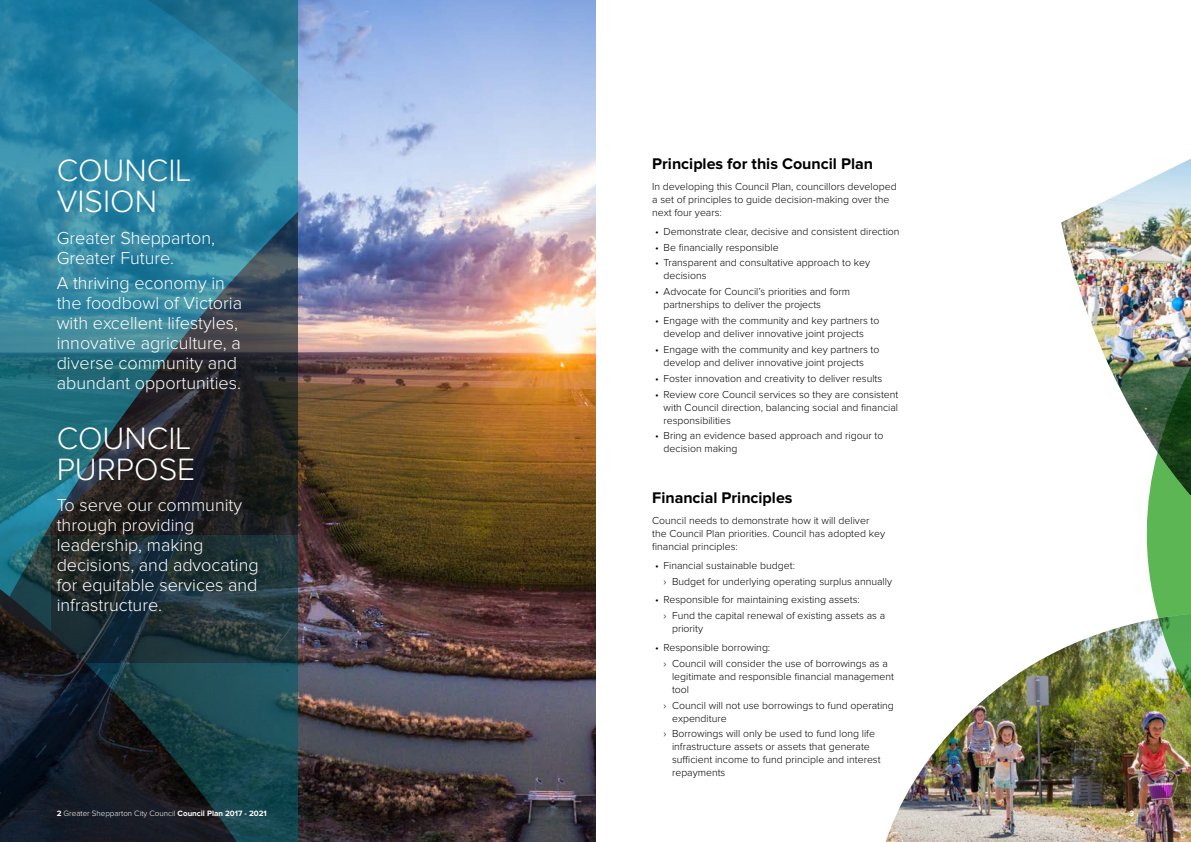
<style>
.page{position:relative;width:1191px;height:842px;background:#fff}
.page>*{position:absolute;margin:0;border:0;box-sizing:border-box;transform-origin:0 0}
.t1{font:300 32px/31px "Proxima Nova";color:#fff}
.t2{font:300 18px/20px "Proxima Nova";color:#fff}
.t3{font:700 16px "Proxima Nova";color:#000}
.t4{font:300 10.5px/13px "Proxima Nova";color:#000}
.t5{font:300 8px "Proxima Nova";color:#fff}
.t6{font:700 8px "Proxima Nova";color:#fff}
.s1{font-weight:700}
</style>
<div class="page">
<img style="left:298px;top:0;width:297px;height:842px">
<img style="left:885px;top:622px;width:306px;height:220px">
<img style="left:1061px;top:159px;width:130px;height:267px">
<img style="left:1141px;top:284px;width:50px;height:453px">
<svg style="left:51px;top:421px;width:247px;height:59px;background:#253337"></svg>
<svg style="left:0;top:0;width:298px;height:421px;background:#2c758e"></svg>
<svg style="left:0;top:480px;width:298px;height:362px;background:#1b3138"></svg>
<h1 class="t1" style="left:57px;top:156px;width:136px">COUNCIL<br>VISION</h1>
<h2 class="t2" style="left:57px;top:228px;width:160px">Greater Shepparton,<br>Greater Future.</h2>
<h2 class="t2" style="left:57px;top:274px;width:187px">A thriving economy in the foodbowl of Victoria with excellent lifestyles, innovative agriculture, a diverse community and abundant opportunities.</h2>
<h1 class="t1" style="left:57px;top:424px;width:140px">COUNCIL<br>PURPOSE</h1>
<h2 class="t2" style="left:57px;top:496px;width:203px">To serve our community through providing leadership, making decisions, and advocating for equitable services and infrastructure.</h2>
<h3 class="t3" style="left:652px;top:156px;width:222px">Principles for this Council Plan</h3>
<p class="t4" style="left:652px;top:181px;width:246px">In developing this Council Plan, councillors developed a set of principles to guide decision-making over the next four years:</p>
<p class="t4" style="left:655px;top:225px;width:246px">• Demonstrate clear, decisive and consistent direction</p>
<p class="t4" style="left:655px;top:241px;width:125px">• Be financially responsible</p>
<p class="t4" style="left:663px;top:257px;width:208px;text-indent:-9px">• Transparent and consultative approach to key decisions</p>
<p class="t4" style="left:663px;top:286px;width:188px;text-indent:-9px">• Advocate for Council’s priorities and form partnerships to deliver the projects</p>
<p class="t4" style="left:663px;top:315px;width:217px;text-indent:-9px">• Engage with the community and key partners to develop and deliver innovative joint projects</p>
<p class="t4" style="left:663px;top:343px;width:217px;text-indent:-9px">• Engage with the community and key partners to develop and deliver innovative joint projects</p>
<p class="t4" style="left:655px;top:372px;width:229px">• Foster innovation and creativity to deliver results</p>
<p class="t4" style="left:663px;top:388px;width:236px;text-align:justify;text-indent:-9px">• Review core Council services so they are consistent with Council direction, balancing social and financial responsibilities</p>
<p class="t4" style="left:663px;top:430px;width:221px;text-indent:-9px">• Bring an evidence based approach and rigour to decision making</p>
<h3 class="t3" style="left:652px;top:490px;width:142px">Financial Principles</h3>
<p class="t4" style="left:652px;top:515px;width:234px">Council needs to demonstrate how it will deliver the Council Plan priorities. Council has adopted key financial principles:</p>
<p class="t4" style="left:663px;top:558px;width:230px;line-height:15.8px;text-indent:-9px">• Financial sustainable budget:<br>› Budget for underlying operating surplus annually</p>
<p class="t4" style="left:663px;top:592px;width:223px;line-height:15.8px;text-indent:-9px">• Responsible for maintaining existing assets:<br>› Fund the capital renewal of existing assets as a</p>
<p class="t4" style="left:672px;top:623px;width:33px">priority</p>
<p class="t4" style="left:663px;top:640px;width:226px;line-height:15.8px;text-indent:-9px">• Responsible borrowing:<br>› Council will consider the use of borrowings as a</p>
<p class="t4" style="left:672px;top:670px;width:223px">legitimate and responsible financial management tool</p>
<p class="t4" style="left:672px;top:699px;width:223px;text-indent:-9px">› Council will not use borrowings to fund operating expenditure</p>
<p class="t4" style="left:672px;top:728px;width:210px;text-indent:-9px">› Borrowings will only be used to fund long life infrastructure assets or assets that generate sufficient income to fund principle and interest repayments</p>
<p class="t5" style="left:57px;top:810px;width:212px"><span class="s1">2</span> Greater Shepparton City Council <span class="s1">Council Plan 2017 - 2021</span></p>
<p class="t6" style="left:1129px;top:810px;width:6px">3</p>
</div>
